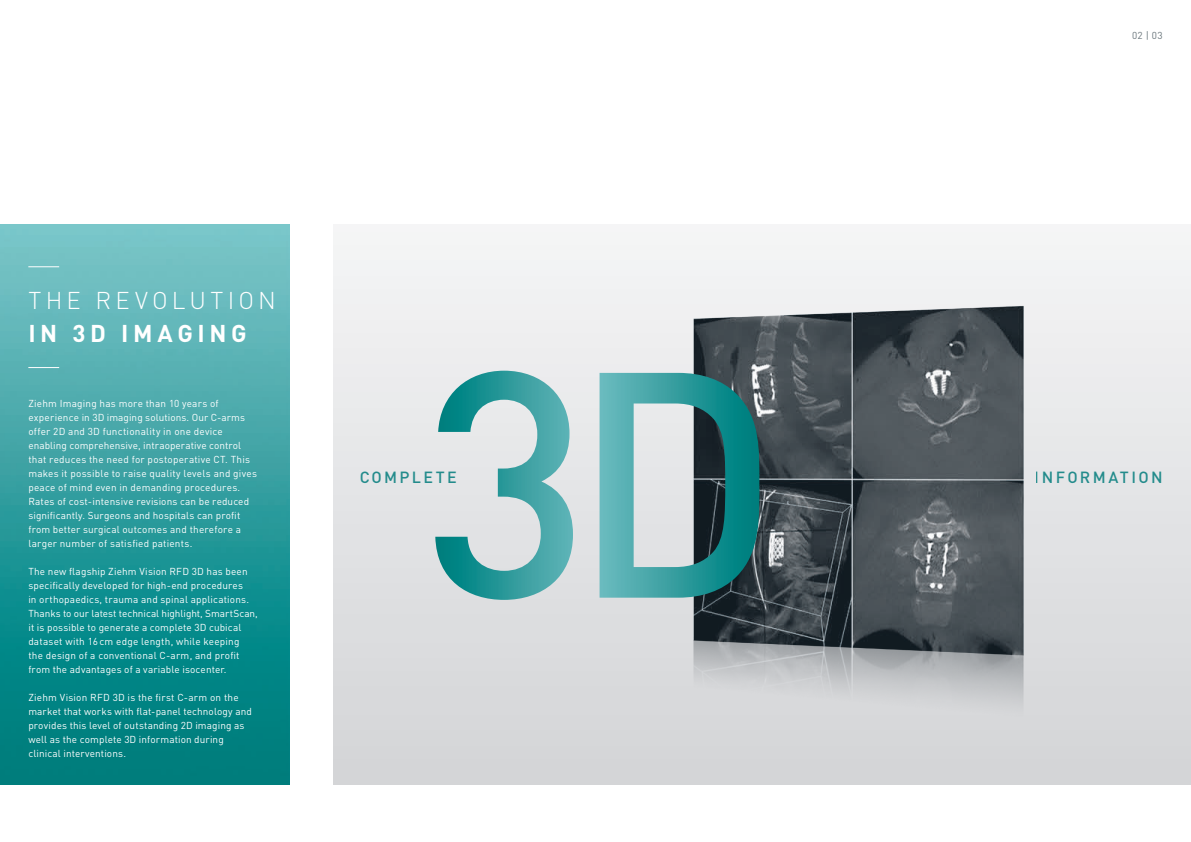
<style>
.page{position:relative;width:1191px;height:842px;background:#fff}
.page>*{position:absolute;margin:0;border:0;box-sizing:border-box;transform-origin:0 0}
.t1{font:300 24px "DIN";color:#fff}
.t2{font:700 24px "DIN";letter-spacing:.19em;color:#fff}
.t3{font:500 16px "DIN";letter-spacing:.145em;color:#007b7b}
.t4{font:10px/14px "DIN";letter-spacing:.015em;color:#fff}
.t5{font:10px "DIN";color:#6a767c}
</style>
<div class="page">
<img style="left:0;top:225px;width:290px;height:559px">
<hr style="left:28px;top:367px;width:31px;height:1px;background:#fff">
<div style="left:333px;top:225px;width:858px;height:560px;background:linear-gradient(to bottom,#f4f5f6,#d3d4d6)"></div>
<img style="left:647px;top:295px;width:393px;height:462px">
<svg style="left:435px;top:371px;width:326px;height:229px;background:#83b4b6"></svg>
<hr style="left:28px;top:266px;width:31px;height:1px;background:#fff">
<p class="t5" style="left:1132px;top:29px;width:32px">02 | 03</p>
<h1 class="t1" style="left:28px;top:285px;width:249px">THE REVOLUTION</h1>
<h1 class="t2" style="left:28px;top:318px;width:220px">IN 3D IMAGING</h1>
<p class="t4" style="left:28px;top:396px;width:230px">Ziehm I maging has more than 10 years of experience in 3D imaging solutions. Our C-arms offer 2D and 3D functionality in one device enabling comprehensive, intraoperative control that reduces the need for postoperative CT. This makes it possible to raise quality levels and gives peace of mind even in demanding procedures.<br>Rates of cost-intensive revisions can be reduced significantly. Surgeons and hospitals can profit from better surgical outcomes and therefore a larger number of satisfied patients.</p>
<p class="t4" style="left:28px;top:564px;width:231px">The new flagship Ziehm Vision RFD 3D has been specifically developed for high-end procedures<br>in orthopaedics, trauma and spinal applications.<br>Thanks to our latest technical highlight, SmartScan, it is possible to generate a complete 3D cubical dataset with 16 cm edge length, while keeping<br>the design of a conventional C-arm, and profit from the advantages of a variable isocenter.</p>
<p class="t4" style="left:28px;top:690px;width:225px">Ziehm Vision RFD 3D is the first C-arm on the market that works with flat-panel technology and provides this level of outstanding 2D imaging as well as the complete 3D information during clinical interventions.</p>
<h2 class="t3" style="left:359px;top:467px;width:99px">COMPLETE</h2>
<h2 class="t3" style="left:1035px;top:467px;width:129px">INFORMATION</h2>
</div>
